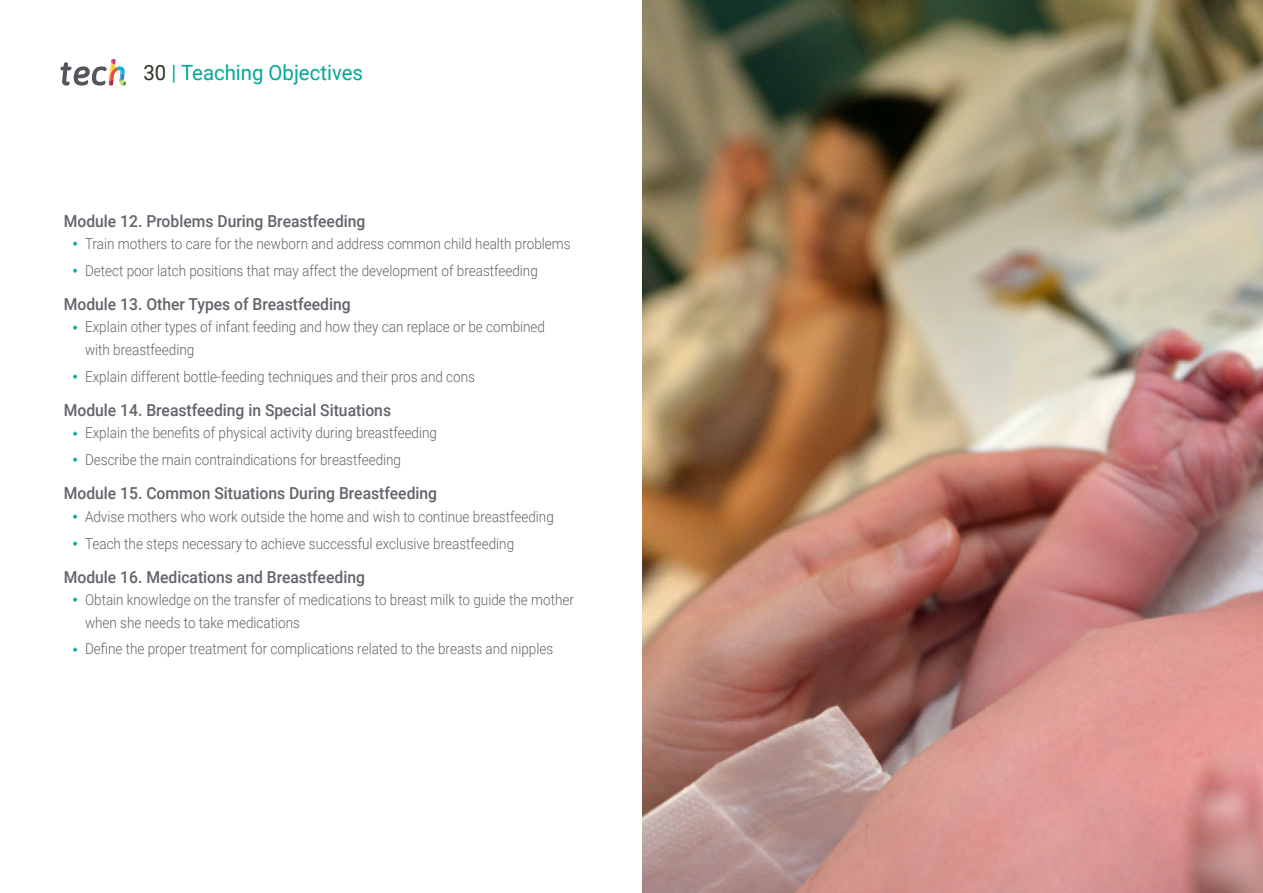
<style>
.page{position:relative;width:1263px;height:893px;background:#fff}
.page>*{position:absolute;margin:0;border:0;box-sizing:border-box;transform-origin:0 0}
.t1{font:21px "Roboto";color:#00a996}
.t2{font:500 16.5px "Roboto";color:#61646a;scale:.95 1}
.t3{font:300 15px/26.7px "Roboto";color:#61646a;scale:.9 1}
.s1{color:#312e20}
</style>
<div class="page">
<img style="left:642px;top:0;width:621px;height:893px">
<svg style="left:61px;top:59px;width:65px;height:27px"></svg>
<h1 class="t1" style="left:144px;top:57px;width:221px"><span class="s1">30</span> | Teaching Objectives</h1>
<p class="t2" style="left:64px;top:209px;width:319px">Module 12. Problems During Breastfeeding</p>
<p class="t3" style="left:85px;top:230px;width:541px">Train mothers to care for the newborn and address common child health problems<br>Detect poor latch positions that may affect the development of breastfeeding</p>
<p class="t2" style="left:64px;top:293px;width:304px">Module 13. Other Types of Breastfeeding</p>
<p class="t3" style="left:85px;top:315px;width:513px;line-height:22.5px">Explain other types of infant feeding and how they can replace or be combined with breastfeeding</p>
<p class="t3" style="left:85px;top:362px;width:435px">Explain different bottle-feeding techniques and their pros and cons</p>
<p class="t2" style="left:64px;top:399px;width:346px">Module 14. Breastfeeding in Special Situations</p>
<p class="t3" style="left:85px;top:419px;width:393px">Explain the benefits of physical activity during breastfeeding<br>Describe the main contraindications for breastfeeding</p>
<p class="t2" style="left:64px;top:482px;width:394px">Module 15. Common Situations During Breastfeeding</p>
<p class="t3" style="left:85px;top:502px;width:522px">Advise mothers who work outside the home and wish to continue breastfeeding<br>Teach the steps necessary to achieve successful exclusive breastfeeding</p>
<p class="t2" style="left:64px;top:565px;width:318px">Module 16. Medications and Breastfeeding</p>
<p class="t3" style="left:85px;top:588px;width:545px;line-height:22.5px">Obtain knowledge on the transfer of medications to breast milk to guide the mother when she needs to take medications</p>
<p class="t3" style="left:85px;top:635px;width:522px">Define the proper treatment for complications related to the breasts and nipples</p>
</div>
